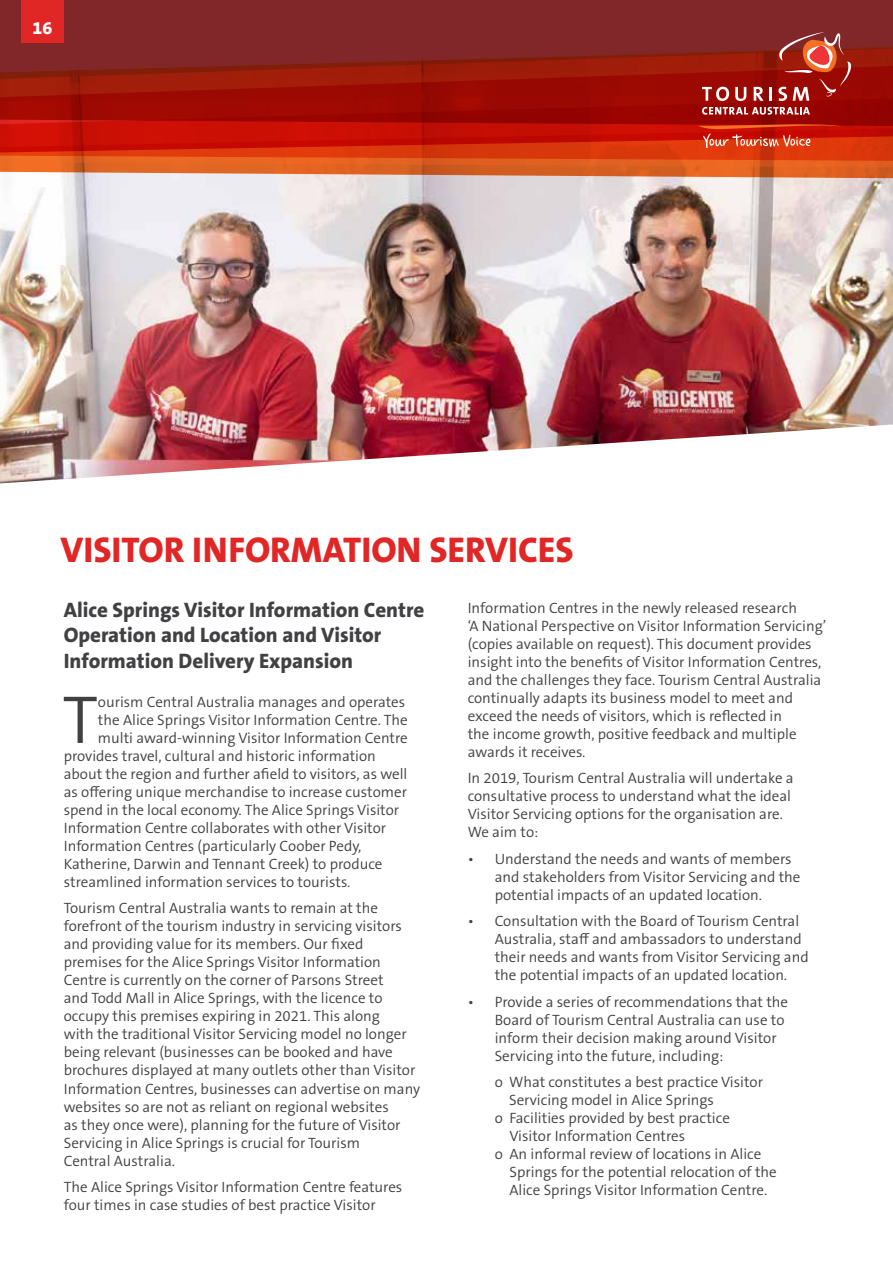
<style>
.page{position:relative;width:893px;height:1263px;background:#fff}
.page>*{position:absolute;margin:0;border:0;box-sizing:border-box;transform-origin:0 0}
.t1{font:300 68.4px "The Sans B W4";color:#414042}
.t2{font:800 36px "The Sans B W8";color:#e12726}
.t3{font:800 21px/25.2px "The Sans B W8";color:#414042}
.t4{font:800 18px "The Sans B W8";color:#fff}
.t5{font:300 15px/18px "The Sans B W4";color:#414042}
</style>
<div class="page">
<img style="left:0;top:178px;width:893px;height:305px">
<svg style="left:0;top:101px;width:893px;height:77px;background:#bb3a20"></svg>
<div style="left:0;top:0;width:893px;height:32px;background:#812629"></div>
<svg style="left:702px;top:107px;width:108px;height:8px"></svg>
<svg style="left:0;top:32px;width:893px;height:69px;background:#921f18"></svg>
<svg style="left:0;top:122px;width:893px;height:39px;background:#d0240a"></svg>
<div style="left:21px;top:0;width:43px;height:43px;background:#e12726"></div>
<p class="t4" style="left:33px;top:16px;width:21px">16</p>
<h2 class="t2" style="left:61px;top:527px;width:514px">VISITOR INFORMATION SERVICES</h2>
<h3 class="t3" style="left:64px;top:598px;width:362px">Alice Springs Visitor Information Centre<br>Operation and Location and Visitor<br>Information Delivery Expansion</h3>
<h1 class="t1" style="left:62px;top:676px;width:37px">T</h1>
<p class="t5" style="left:98px;top:693px;width:309px">ourism Central Australia manages and operates</p>
<p class="t5" style="left:98px;top:711px;width:311px">the Alice Springs Visitor Information Centre. The</p>
<p class="t5" style="left:98px;top:729px;width:311px">multi award-winning Visitor Information Centre</p>
<p class="t5" style="left:64px;top:747px;width:314px">provides travel, cultural and historic information</p>
<p class="t5" style="left:64px;top:765px;width:345px">about the region and further afield to visitors, as well</p>
<p class="t5" style="left:64px;top:783px;width:345px">as offering unique merchandise to increase customer</p>
<p class="t5" style="left:64px;top:801px;width:337px">spend in the local economy. The Alice Springs Visitor</p>
<p class="t5" style="left:64px;top:819px;width:324px">Information Centre collaborates with other Visitor</p>
<p class="t5" style="left:64px;top:837px;width:299px">Information Centres (particularly Coober Pedy,</p>
<p class="t5" style="left:64px;top:855px;width:320px">Katherine, Darwin and Tennant Creek) to produce</p>
<p class="t5" style="left:64px;top:873px;width:288px">streamlined information services to tourists.</p>
<p class="t5" style="left:64px;top:899px;width:358px">Tourism Central Australia wants to remain at the forefront of the tourism industry in servicing visitors and providing value for its members. Our fixed premises for the Alice Springs Visitor Information Centre is currently on the corner of Parsons Street<br>and Todd Mall in Alice Springs, with the licence to occupy this premises expiring in 2021. This along<br>with the traditional Visitor Servicing model no longer being relevant (businesses can be booked and have brochures displayed at many outlets other than Visitor Information Centres, businesses can advertise on many websites so are not as reliant on regional websites<br>as they once were), planning for the future of Visitor Servicing in Alice Springs is crucial for Tourism<br>Central Australia.</p>
<p class="t5" style="left:64px;top:1178px;width:340px">The Alice Springs Visitor Information Centre features four times in case studies of best practice Visitor</p>
<p class="t5" style="left:468px;top:599px;width:360px">Information Centres in the newly released research<br>‘A National Perspective on Visitor Information Servicing’ (copies available on request). This document provides insight into the benefits of Visitor Information Centres, and the challenges they face. Tourism Central Australia continually adapts its business model to meet and exceed the needs of visitors, which is reflected in<br>the income growth, positive feedback and multiple awards it receives.</p>
<p class="t5" style="left:468px;top:769px;width:327px">In 2019, Tourism Central Australia will undertake a consultative process to understand what the ideal Visitor Servicing options for the organisation are.<br>We aim to:</p>
<p class="t5" style="left:495px;top:850px;width:307px;text-indent:-27px">• Understand the needs and wants of members and stakeholders from Visitor Servicing and the potential impacts of an updated location.</p>
<p class="t5" style="left:495px;top:912px;width:315px;text-indent:-27px">• Consultation with the Board of Tourism Central Australia, staff and ambassadors to understand their needs and wants from Visitor Servicing and the potential impacts of an updated location.</p>
<p class="t5" style="left:495px;top:993px;width:295px;text-indent:-27px">• Provide a series of recommendations that the Board of Tourism Central Australia can use to inform their decision making around Visitor Servicing into the future, including:</p>
<p class="t5" style="left:495px;top:1073px;width:270px">o What constitutes a best practice Visitor</p>
<p class="t5" style="left:509px;top:1091px;width:206px">Servicing model in Alice Springs</p>
<p class="t5" style="left:495px;top:1109px;width:237px">o Facilities provided by best practice</p>
<p class="t5" style="left:509px;top:1127px;width:177px">Visitor Information Centres</p>
<p class="t5" style="left:495px;top:1145px;width:268px">o An informal review of locations in Alice</p>
<p class="t5" style="left:509px;top:1163px;width:269px">Springs for the potential relocation of the</p>
<p class="t5" style="left:509px;top:1181px;width:259px">Alice Springs Visitor Information Centre.</p>
</div>
